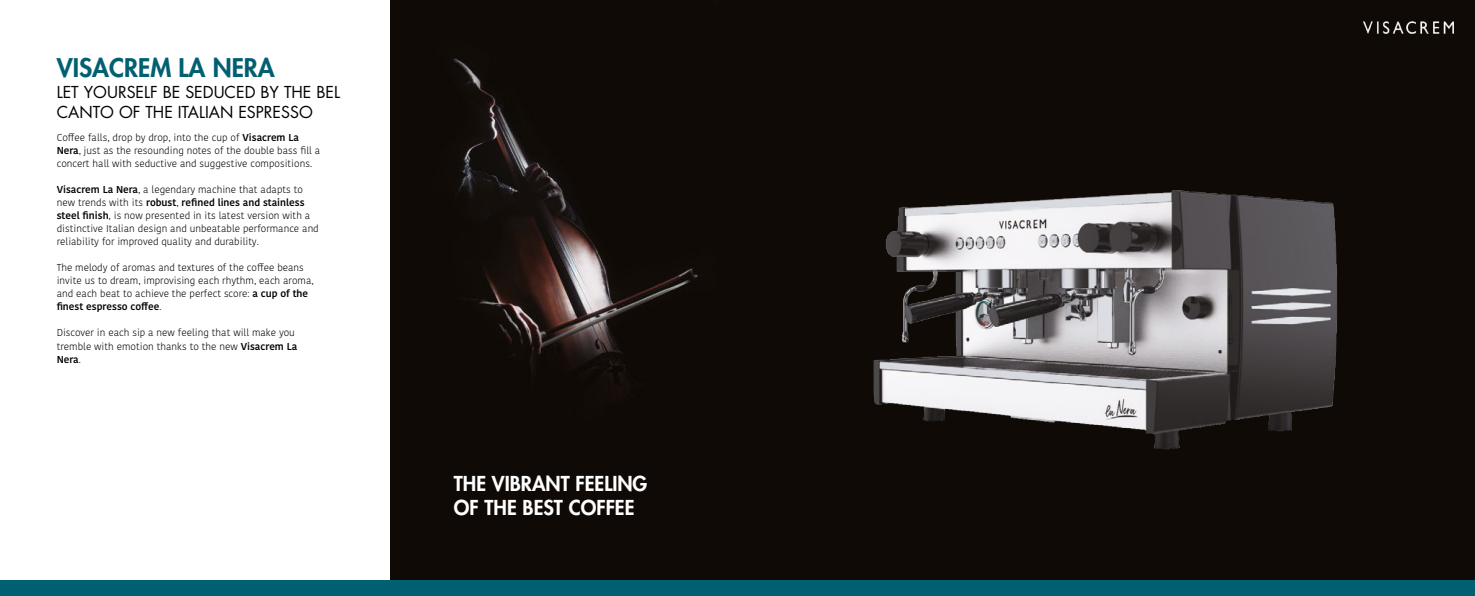
<style>
.page{position:relative;width:1475px;height:596px;background:#fff}
.page>*{position:absolute;margin:0;border:0;box-sizing:border-box;transform-origin:0 0}
.t1{font:800 25px "Futura Std";color:#006072}
.t2{font:800 20px/24px "Futura Std";color:#fff}
.t3{font:16px/19.2px "Futura Std";color:#000}
.t4{font:300 10px/13px "Kohinoor Devanagari";color:#000}
.s1{font-weight:600}
</style>
<div class="page">
<div style="left:390px;top:0;width:1084px;height:580px;background:#0f0a06"></div>
<img style="left:870px;top:93px;width:524px;height:473px">
<div style="left:0;top:580px;width:1474px;height:15px;background:#006072"></div>
<img style="left:1362px;top:21px;width:90px;height:16px">
<h1 class="t1" style="left:57px;top:52px;width:219px">VISACREM LA NERA</h1>
<h3 class="t3" style="left:57px;top:83px;width:285px">LET YOURSELF BE SEDUCED BY THE BEL<br>CANTO OF THE ITALIAN ESPRESSO</h3>
<p class="t4" style="left:57px;top:131px;width:265px">Coffee falls, drop by drop, into the cup of <span class="s1">Visacrem La<br>Nera</span>, just as the resounding notes of the double bass fill a concert hall with seductive and suggestive compositions.</p>
<p class="t4" style="left:57px;top:183px;width:263px"><span class="s1">Visacrem La Nera</span>, a legendary machine that adapts to new trends with its <span class="s1">robust</span>, <span class="s1">refined lines and stainless steel finish</span>, is now presented in its latest version with a distinctive Italian design and unbeatable performance and reliability for improved quality and durability.</p>
<p class="t4" style="left:57px;top:261px;width:258px">The melody of aromas and textures of the coffee beans invite us to dream, improvising each rhythm, each aroma, and each beat to achieve the perfect score: <span class="s1">a cup of the finest espresso coffee</span>.</p>
<p class="t4" style="left:57px;top:326px;width:242px">Discover in each sip a new feeling that will make you tremble with emotion thanks to the new <span class="s1">Visacrem La<br>Nera</span>.</p>
<h2 class="t2" style="left:454px;top:471px;width:195px">THE VIBRANT FEELING<br>OF THE BEST COFFEE</h2>
</div>
